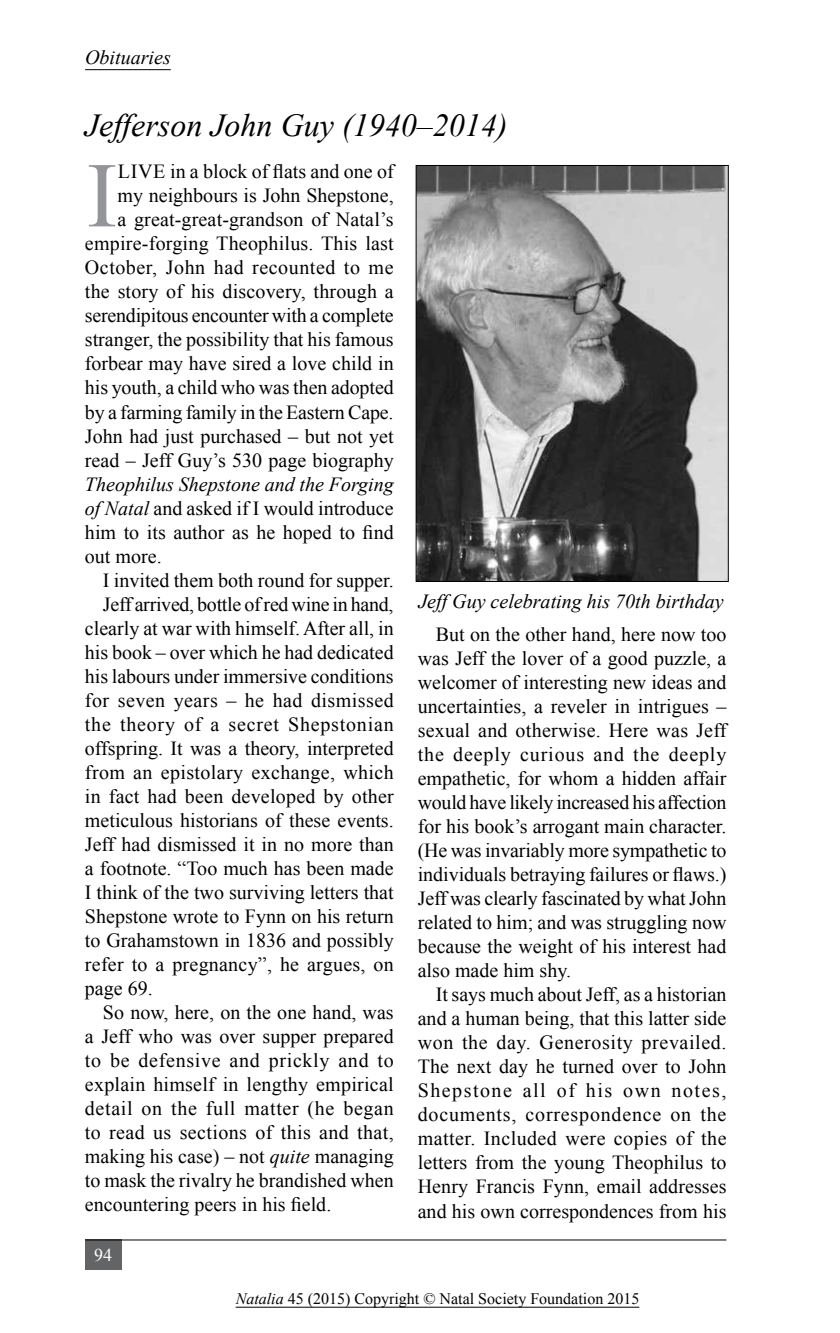
<style>
.page{position:relative;width:840px;height:1333px;background:#fff}
.page>*{position:absolute;margin:0;border:0;box-sizing:border-box;transform-origin:0 0}
.t1{font:92.4px "Times New Roman";color:#939598}
.t2{font:italic 32px "Times New Roman";color:#000}
.t3{font:20px/24px "Times New Roman";color:#000;text-align:justify}
.t4{font:20px "Times New Roman";letter-spacing:.02em;color:#000}
.t5{font:20px "Times New Roman";letter-spacing:.035em;color:#000}
.t6{font:italic 20px "Times New Roman";color:#000}
.t7{font:20px "Times New Roman";letter-spacing:.04em;color:#000}
.t8{font:20px "Times New Roman";letter-spacing:.025em;color:#000}
.t9{font:18px "Times New Roman";color:#fff}
.t10{font:16px "Times New Roman";color:#000}
.s1{font-style:italic}
</style>
<div class="page">
<hr style="left:85px;top:69px;width:86px;height:1px;background:#000">
<div style="left:85px;top:1239px;width:36px;height:30px;background:#636466"></div>
<hr style="left:85px;top:1239px;width:641px;height:1px;background:#000">
<hr style="left:235px;top:1306px;width:404px;height:1px;background:#000">
<img style="left:417px;top:167px;width:309px;height:413px">
<div style="left:415px;top:165px;width:313px;height:417px;border:1px solid #000"></div>
<p class="t6" style="left:85px;top:43px;width:87px">Obituaries</p>
<h2 class="t2" style="left:85px;top:103px;width:424px">Jefferson John Guy (1940–2014)</h2>
<h1 class="t1" style="left:86px;top:130px;width:32px">I</h1>
<p class="t3" style="left:85px;top:159px;width:310px;text-align:right">LIVE in a block of flats and one of<br>my neighbours is John Shepstone,<br>a great-great-grandson of Natal’s empire-forging Theophilus. This last October, John had recounted to me the story of his discovery, through a serendipitous encounter with a complete stranger, the possibility that his famous forbear may have sired a love child in his youth, a child who was then adopted by a farming family in the Eastern Cape.<br>John had just purchased – but not yet read – Jeff Guy’s 530 page biography</p>
<p class="t3" style="left:85px;top:471px;width:310px"><span class="s1">Theophilus Shepstone and the Forging of Natal</span> and asked if I would introduce him to its author as he hoped to find out more.</p>
<p class="t3" style="left:103px;top:567px;width:292px">I invited them both round for supper.</p>
<p class="t3" style="left:103px;top:591px;width:292px">Jeff arrived, bottle of red wine in hand,</p>
<p class="t3" style="left:85px;top:615px;width:310px">clearly at war with himself. After all, in</p>
<p class="t3" style="left:85px;top:639px;width:310px">his book – over which he had dedicated</p>
<p class="t3" style="left:85px;top:663px;width:310px">his labours under immersive conditions</p>
<p class="t8" style="left:85px;top:685px;width:310px">for seven years – he had dismissed</p>
<p class="t7" style="left:85px;top:709px;width:310px">the theory of a secret Shepstonian</p>
<p class="t3" style="left:85px;top:735px;width:310px">offspring. It was a theory, interpreted</p>
<p class="t4" style="left:85px;top:757px;width:310px">from an epistolary exchange, which</p>
<p class="t3" style="left:85px;top:783px;width:310px">in fact had been developed by other</p>
<p class="t3" style="left:85px;top:807px;width:310px">meticulous historians of these events.</p>
<p class="t3" style="left:85px;top:831px;width:310px">Jeff had dismissed it in no more than</p>
<p class="t3" style="left:85px;top:855px;width:310px">a footnote. “Too much has been made</p>
<p class="t3" style="left:85px;top:879px;width:310px">I think of the two surviving letters that</p>
<p class="t3" style="left:85px;top:903px;width:310px">Shepstone wrote to Fynn on his return</p>
<p class="t3" style="left:85px;top:927px;width:310px">to Grahamstown in 1836 and possibly</p>
<p class="t3" style="left:85px;top:951px;width:310px">refer to a pregnancy”, he argues, on</p>
<p class="t3" style="left:85px;top:975px;width:69px">page 69.</p>
<p class="t3" style="left:103px;top:999px;width:292px">So now, here, on the one hand, was</p>
<p class="t3" style="left:85px;top:1023px;width:310px">a Jeff who was over supper prepared</p>
<p class="t5" style="left:85px;top:1045px;width:310px">to be defensive and prickly and to</p>
<p class="t3" style="left:85px;top:1071px;width:310px">explain himself in lengthy empirical</p>
<p class="t5" style="left:85px;top:1093px;width:310px">detail on the full matter (he began</p>
<p class="t4" style="left:85px;top:1117px;width:310px">to read us sections of this and that,</p>
<p class="t3" style="left:85px;top:1143px;width:310px">making his case) – not <span class="s1">quite</span> managing</p>
<p class="t3" style="left:85px;top:1167px;width:310px">to mask the rivalry he brandished when</p>
<p class="t3" style="left:85px;top:1191px;width:248px">encountering peers in his field.</p>
<p class="t6" style="left:418px;top:587px;width:306px">Jeff Guy celebrating his 70th birthday</p>
<p class="t3" style="left:417px;top:622px;width:310px;text-indent:18px">But on the other hand, here now too was Jeff the lover of a good puzzle, a welcomer of interesting new ideas and uncertainties, a reveler in intrigues – sexual and otherwise. Here was Jeff the deeply curious and the deeply empathetic, for whom a hidden affair would have likely increased his affection for his book’s arrogant main character. (He was invariably more sympathetic to individuals betraying failures or flaws.)<br>Jeff was clearly fascinated by what John related to him; and was struggling now because the weight of his interest had also made him shy.</p>
<p class="t3" style="left:417px;top:982px;width:310px;text-indent:18px">It says much about Jeff, as a historian and a human being, that this latter side won the day. Generosity prevailed.<br>The next day he turned over to John Shepstone all of his own notes, documents, correspondence on the matter. Included were copies of the letters from the young Theophilus to Henry Francis Fynn, email addresses and his own correspondences from his</p>
<p class="t9" style="left:94px;top:1241px;width:19px">94</p>
<p class="t10" style="left:235px;top:1287px;width:405px"><span class="s1">Natalia</span> 45 (2015) Copyright © Natal Society Foundation 2015</p>
</div>
